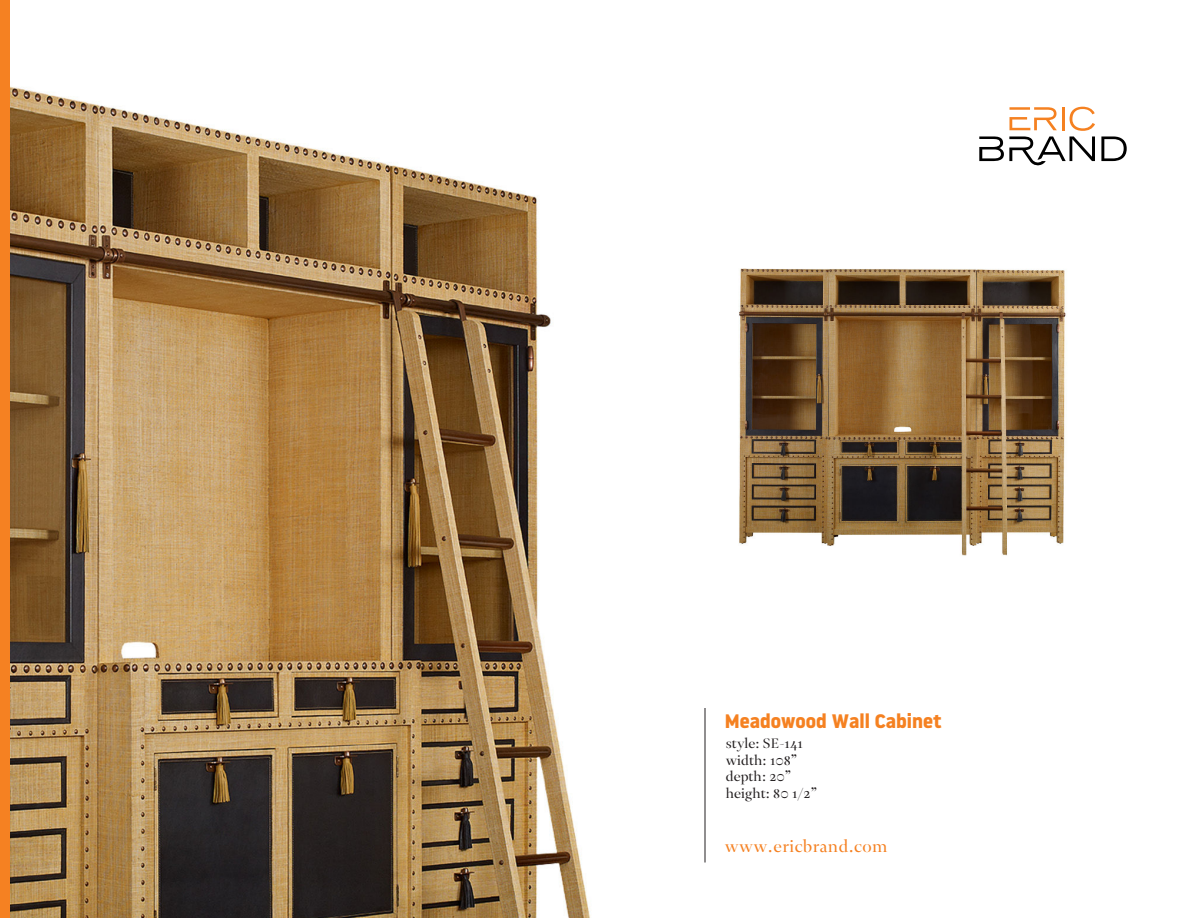
<style>
.page{position:relative;width:1188px;height:918px;background:#fff}
.page>*{position:absolute;margin:0;border:0;box-sizing:border-box;transform-origin:0 0}
.t1{font:700 19.5px "Noway";color:#f58121}
.t2{font:16.5px "Novela Display";letter-spacing:.025em;color:#f58122}
.t3{font:13.5px/16.5px "Novela Display";color:#231f20}
</style>
<div class="page">
<img style="left:919px;top:161px;width:194px;height:395px">
<img style="left:9px;top:0;width:910px;height:918px">
<svg style="left:979px;top:107px;width:116px;height:60px"></svg>
<svg style="left:1101px;top:136px;width:26px;height:25px"></svg>
<div style="left:0;top:0;width:9px;height:918px;background:#f58122"></div>
<hr style="left:705px;top:708px;width:1px;height:154px;background:#231f20">
<h1 class="t1" style="left:725px;top:709px;width:219px">Meadowood Wall Cabinet</h1>
<p class="t3" style="left:726px;top:736px;width:93px">style: SE-141 width: 108” depth: 20” height: 80 1/2”</p>
<p class="t2" style="left:725px;top:839px;width:164px">www.ericbrand.com</p>
</div>
